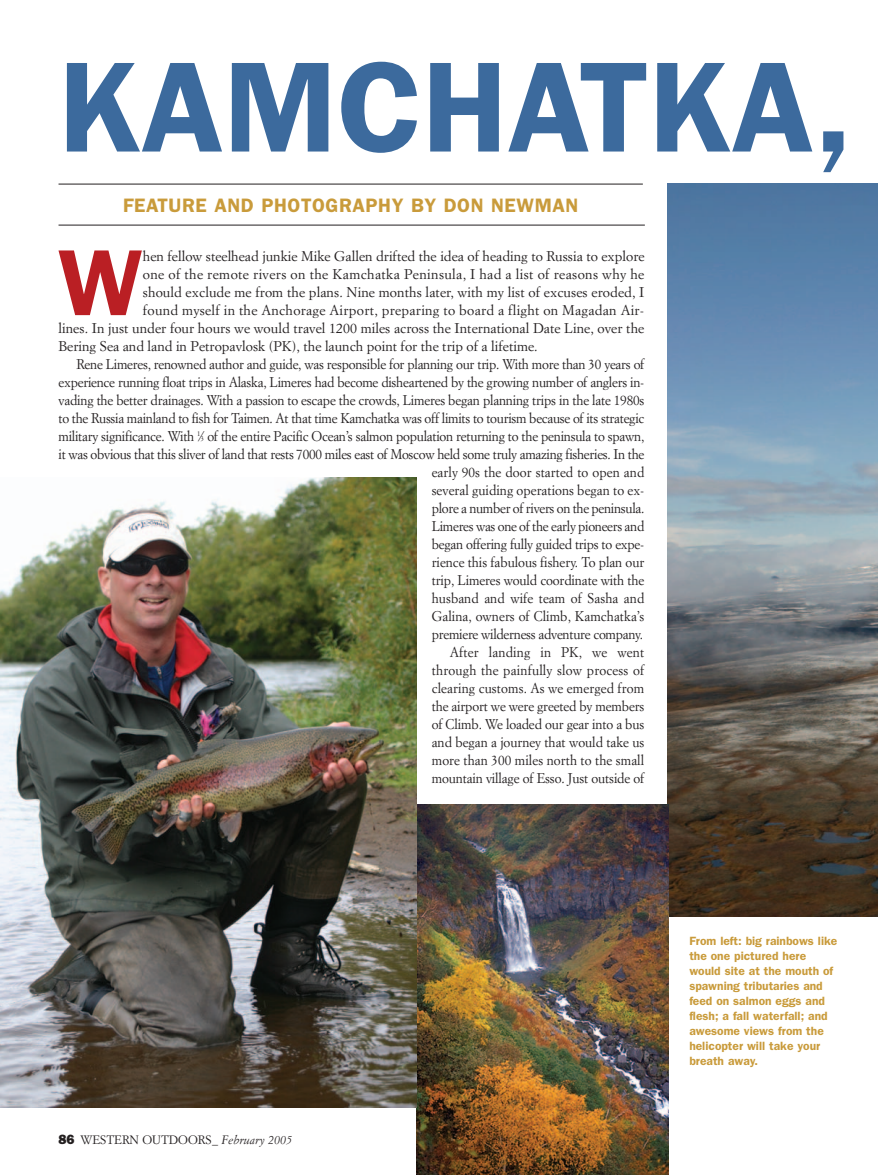
<style>
.page{position:relative;width:878px;height:1175px;background:#fff}
.page>*{position:absolute;margin:0;border:0;box-sizing:border-box;transform-origin:0 0}
.t1{font:600 129px "Franklin Gothic";color:#3c6a9d}
.t2{font:600 94.2px "Franklin Gothic";color:#ba1f24}
.t3{font:600 19.5px "Franklin Gothic";letter-spacing:.03em;color:#c99b3b}
.t4{font:13.8px "Simoncini Garamond";letter-spacing:-.01em;color:#231f20;scale:.95 1}
.t5{font:13.8px "Simoncini Garamond";letter-spacing:-.01em;color:#231f20}
.t6{font:13.8px "Simoncini Garamond";letter-spacing:.02em;color:#231f20}
.t7{font:13.8px "Simoncini Garamond";letter-spacing:.025em;color:#231f20}
.t8{font:13.8px "Simoncini Garamond";letter-spacing:.015em;color:#231f20;scale:.95 1}
.t9{font:13.8px "Simoncini Garamond";letter-spacing:.01em;color:#231f20;scale:.95 1}
.t10{font:600 12px/15px "Franklin Gothic";color:#c99b3b}
.t11{font:12px "Simoncini Garamond";color:#231f20}
.s1{font-size:6.9px}
.s2{font-family:"Franklin Gothic";font-weight:800;font-size:13.5px}
.s3{font-style:italic}
</style>
<div class="page">
<img style="left:668px;top:183px;width:210px;height:733px">
<img style="left:417px;top:804px;width:251px;height:370px">
<img style="left:1px;top:477px;width:416px;height:630px">
<hr style="left:58px;top:184px;width:584px;height:1px;background:#231f20">
<hr style="left:58px;top:225px;width:587px;height:1px;background:#231f20">
<h1 class="t1" style="left:58px;top:63px;width:795px">KAMCHATKA,</h1>
<h3 class="t3" style="left:123px;top:198px;width:457px">FEATURE AND PHOTOGRAPHY BY DON NEWMAN</h3>
<h2 class="t2" style="left:58px;top:250px;width:86px">W</h2>
<p class="t5" style="left:143px;top:250px;width:503px">hen fellow steelhead junkie Mike Gallen drifted the idea of heading to Russia to explore</p>
<p class="t7" style="left:143px;top:268px;width:503px">one of the remote rivers on the Kamchatka Peninsula, I had a list of reasons why he</p>
<p class="t5" style="left:143px;top:286px;width:503px">should exclude me from the plans. Nine months later, with my list of excuses eroded, I</p>
<p class="t6" style="left:143px;top:304px;width:503px">found myself in the Anchorage Airport, preparing to board a flight on Magadan Air-</p>
<p class="t5" style="left:58px;top:322px;width:587px">lines. In just under four hours we would travel 1200 miles across the International Date Line, over the</p>
<p class="t5" style="left:58px;top:340px;width:480px">Bering Sea and land in Petropavlosk (PK), the launch point for the trip of a lifetime.</p>
<p class="t4" style="left:76px;top:358px;width:599px">Rene Limeres, renowned author and guide, was responsible for planning our trip. With more than 30 years of</p>
<p class="t4" style="left:58px;top:376px;width:618px">experience running float trips in Alaska, Limeres had become disheartened by the growing number of anglers in-</p>
<p class="t4" style="left:58px;top:394px;width:618px">vading the better drainages. With a passion to escape the crowds, Limeres began planning trips in the late 1980s</p>
<p class="t4" style="left:58px;top:412px;width:618px">to the Russia mainland to fish for Taimen. At that time Kamchatka was off limits to tourism because of its strategic</p>
<p class="t4" style="left:58px;top:430px;width:618px">military significance. With <sup>1</sup>⁄<span class="s1">3</span> of the entire Pacific Ocean’s salmon population returning to the peninsula to spawn,</p>
<p class="t4" style="left:58px;top:448px;width:618px">it was obvious that this sliver of land that rests 7000 miles east of Moscow held some truly amazing fisheries. In the</p>
<p class="t4" style="left:431px;top:466px;width:225px">early 90s the door started to open and</p>
<p class="t4" style="left:431px;top:484px;width:225px">several guiding operations began to ex-</p>
<p class="t4" style="left:431px;top:502px;width:225px">plore a number of rivers on the peninsula.</p>
<p class="t4" style="left:431px;top:520px;width:225px">Limeres was one of the early pioneers and</p>
<p class="t4" style="left:431px;top:538px;width:225px">began offering fully guided trips to expe-</p>
<p class="t4" style="left:431px;top:556px;width:225px">rience this fabulous fishery. To plan our</p>
<p class="t4" style="left:431px;top:574px;width:225px">trip, Limeres would coordinate with the</p>
<p class="t4" style="left:431px;top:592px;width:225px">husband and wife team of Sasha and</p>
<p class="t4" style="left:431px;top:610px;width:225px">Galina, owners of Climb, Kamchatka’s</p>
<p class="t4" style="left:431px;top:628px;width:224px">premiere wilderness adventure company.</p>
<p class="t8" style="left:450px;top:646px;width:206px">After landing in PK, we went</p>
<p class="t8" style="left:431px;top:664px;width:225px">through the painfully slow process of</p>
<p class="t9" style="left:431px;top:682px;width:225px">clearing customs. As we emerged from</p>
<p class="t4" style="left:431px;top:700px;width:225px">the airport we were greeted by members</p>
<p class="t4" style="left:431px;top:718px;width:225px">of Climb. We loaded our gear into a bus</p>
<p class="t4" style="left:431px;top:736px;width:225px">and began a journey that would take us</p>
<p class="t4" style="left:431px;top:754px;width:225px">more than 300 miles north to the small</p>
<p class="t4" style="left:431px;top:772px;width:225px">mountain village of Esso. Just outside of</p>
<p class="t11" style="left:58px;top:1134px;width:235px"><span class="s2">86</span> WESTERN OUTDOORS_ <span class="s3">February 2005</span></p>
<p class="t10" style="left:689px;top:934px;width:149px">From left: big rainbows like the one pictured here would site at the mouth of spawning tributaries and feed on salmon eggs and flesh; a fall waterfall; and awesome views from the helicopter will take your breath away.</p>
</div>
